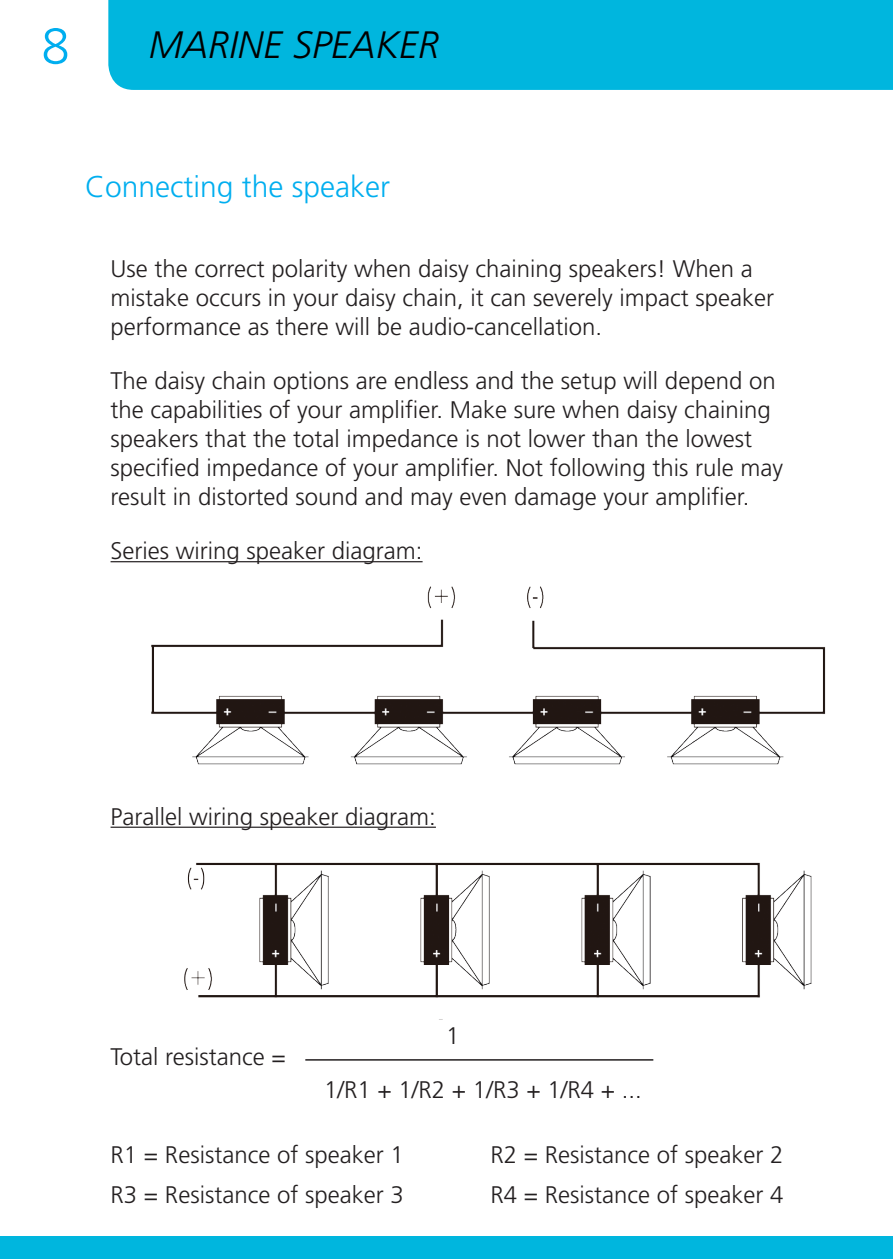
<style>
.page{position:relative;width:893px;height:1259px;background:#fff}
.page>*{position:absolute;margin:0;border:0;box-sizing:border-box;transform-origin:0 0}
.t1{font:300 51px "Frutiger LT Std";color:#00aeef}
.t2{font:italic 300 38.1px "Frutiger LT Std";color:#000}
.Title_Chapter{font:300 30px "Frutiger LT Std";color:#00aeef}
.Text_black{font:300 24px/28.8px "Frutiger LT Std";color:#231f20}
</style>
<div class="page">
<div style="left:108px;top:0;width:785px;height:90px;background:#00b6de"></div>
<div style="left:0;top:1236px;width:893px;height:23px;background:#00b6de"></div>
<hr style="left:111px;top:561px;width:312px;height:1px;background:#231f20">
<hr style="left:111px;top:826px;width:325px;height:2px;background:#231f20">
<hr style="left:305px;top:1059px;width:348px;height:1px;background:#231f20">
<img style="left:151px;top:586px;width:675px;height:179px">
<img style="left:184px;top:862px;width:628px;height:136px">
<h1 class="t1" style="left:41px;top:17px;width:30px">8</h1>
<h2 class="t2" style="left:149px;top:23px;width:292px">MARINE SPEAKER</h2>
<p class="Title_Chapter" style="left:85px;top:170px;width:307px">Connecting the speaker</p>
<p class="Text_black" style="left:111px;top:255px;width:665px">Use the correct polarity when daisy chaining speakers! When a mistake occurs in your daisy chain, it can severely impact speaker performance as there will be audio-cancellation.</p>
<p class="Text_black" style="left:111px;top:367px;width:674px">The daisy chain options are endless and the setup will depend on the capabilities of your amplifier. Make sure when daisy chaining speakers that the total impedance is not lower than the lowest specified impedance of your amplifier. Not following this rule may result in distorted sound and may even damage your amplifier.</p>
<p class="Text_black" style="left:111px;top:537px;width:314px">Series wiring speaker diagram:</p>
<p class="Text_black" style="left:111px;top:802px;width:327px">Parallel wiring speaker diagram:</p>
<p class="Text_black" style="left:111px;top:1042px;width:177px">Total resistance =</p>
<p class="Text_black" style="left:446px;top:1021px;width:15px">1</p>
<p class="Text_black" style="left:324px;top:1075px;width:319px">1/R1 + 1/R2 + 1/R3 + 1/R4 + ...</p>
<p class="Text_black" style="left:111px;top:1140px;width:295px">R1 = Resistance of speaker 1</p>
<p class="Text_black" style="left:490px;top:1140px;width:295px">R2 = Resistance of speaker 2</p>
<p class="Text_black" style="left:111px;top:1180px;width:295px">R3 = Resistance of speaker 3</p>
<p class="Text_black" style="left:490px;top:1180px;width:295px">R4 = Resistance of speaker 4</p>
</div>
